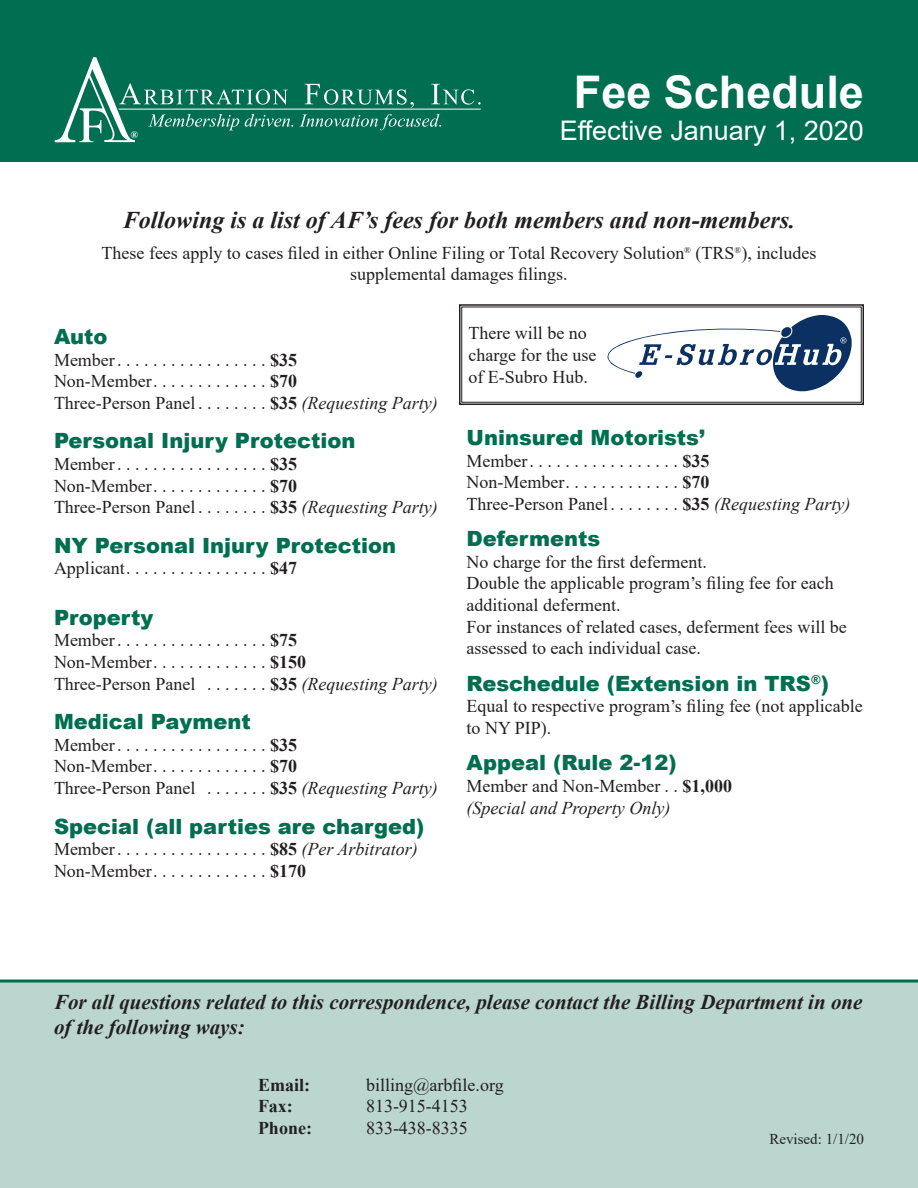
<style>
.page{position:relative;width:918px;height:1188px;background:#fff}
.page>*{position:absolute;margin:0;border:0;box-sizing:border-box;transform-origin:0 0}
.t1{font:700 45px "Arial";color:#fff}
.t2{font:27px "Arial";color:#fff}
.t3{font:italic 700 24px "Times New Roman";color:#231f20}
.t4{font:900 21px "Arial";color:#006e51}
.t5{font:italic 700 21px/25.2px "Times New Roman";color:#231f20}
.t6{font:18px/21.6px "Times New Roman";color:#231f20}
.t7{font:italic 18px/21.6px "Times New Roman";color:#231f20}
.t8{font:700 18px "Times New Roman";color:#231f20}
.t9{font:15px "Times New Roman";color:#231f20}
.t10{font:700 9.9px "Times New Roman";color:#fff}
.s1{font-weight:700}
.s2{font-style:italic}
.s3{font-style:normal}
.s4{font-weight:700;font-style:normal}
</style>
<div class="page">
<div style="left:0;top:0;width:918px;height:161px;background:#006e51"></div>
<div style="left:0;top:981px;width:918px;height:207px;background:#bad6ce"></div>
<hr style="left:0;top:980px;width:918px;height:2px;background:#006e51">
<svg style="left:459px;top:304px;width:405px;height:101px"></svg>
<svg style="left:305px;top:84px;width:109px;height:24px"></svg>
<svg style="left:431px;top:84px;width:50px;height:21px"></svg>
<hr style="left:119px;top:109px;width:362px;height:1px;background:#fff">
<svg style="left:55px;top:57px;width:238px;height:85px"></svg>
<svg style="left:299px;top:114px;width:142px;height:16px"></svg>
<p class="t10" style="left:131px;top:127px;width:9px">®</p>
<h1 class="t1" style="left:574px;top:60px;width:292px">Fee Schedule</h1>
<h2 class="t2" style="left:560px;top:112px;width:306px">Effective January 1, 2020</h2>
<h3 class="t3" style="left:123px;top:203px;width:674px">Following is a list of AF’s fees for both members and non-members.</h3>
<p class="t6" style="left:102px;top:241px;width:716px;text-align:center">These fees apply to cases filed in either Online Filing or Total Recovery Solution<sup>®</sup> (TRS<sup>®</sup>), includes supplemental damages filings.</p>
<p class="t4" style="left:54px;top:321px;width:55px">Auto</p>
<p class="t6" style="left:54px;top:348px;width:385px">Member . . . . . . . . . . . . . . . . . <span class="s1">$35<br></span>Non-Member . . . . . . . . . . . . . <span class="s1">$70<br></span>Three-Person Panel . . . . . . . . <span class="s1">$35</span> <span class="s2">(Requesting Party)</span></p>
<p class="t4" style="left:54px;top:426px;width:303px">Personal Injury Protection</p>
<p class="t6" style="left:54px;top:453px;width:385px">Member . . . . . . . . . . . . . . . . . <span class="s1">$35<br></span>Non-Member . . . . . . . . . . . . . <span class="s1">$70<br></span>Three-Person Panel . . . . . . . . <span class="s1">$35</span> <span class="s2">(Requesting Party)</span></p>
<p class="t4" style="left:54px;top:530px;width:344px">NY Personal Injury Protection</p>
<p class="t6" style="left:54px;top:557px;width:244px">Applicant . . . . . . . . . . . . . . . . <span class="s1">$47</span></p>
<p class="t4" style="left:54px;top:602px;width:101px">Property</p>
<p class="t6" style="left:54px;top:629px;width:385px">Member . . . . . . . . . . . . . . . . . <span class="s1">$75<br></span>Non-Member . . . . . . . . . . . . . <span class="s1">$150<br></span>Three-Person Panel . . . . . . . <span class="s1">$35</span> <span class="s2">(Requesting Party)</span></p>
<p class="t4" style="left:54px;top:706px;width:198px">Medical Payment</p>
<p class="t6" style="left:54px;top:733px;width:385px">Member . . . . . . . . . . . . . . . . . <span class="s1">$35<br></span>Non-Member . . . . . . . . . . . . . <span class="s1">$70<br></span>Three-Person Panel . . . . . . . <span class="s1">$35</span> <span class="s2">(Requesting Party)</span></p>
<p class="t4" style="left:54px;top:811px;width:372px">Special (all parties are charged)</p>
<p class="t6" style="left:54px;top:838px;width:365px">Member . . . . . . . . . . . . . . . . . <span class="s1">$85</span> <span class="s2">(Per Arbitrator)<br></span>Non-Member . . . . . . . . . . . . . <span class="s1">$170</span></p>
<p class="t6" style="left:468px;top:322px;width:130px">There will be no charge for the use of E-Subro Hub.</p>
<p class="t4" style="left:467px;top:422px;width:240px">Uninsured Motorists’</p>
<p class="t6" style="left:467px;top:449px;width:385px">Member . . . . . . . . . . . . . . . . . <span class="s1">$35<br></span>Non-Member . . . . . . . . . . . . . <span class="s1">$70<br></span>Three-Person Panel . . . . . . . . <span class="s1">$35</span> <span class="s2">(Requesting Party)</span></p>
<p class="t4" style="left:467px;top:524px;width:135px">Deferments</p>
<p class="t6" style="left:467px;top:550px;width:382px">No charge for the first deferment.<br>Double the applicable program’s filing fee for each additional deferment.<br>For instances of related cases, deferment fees will be assessed to each individual case.</p>
<p class="t4" style="left:467px;top:668px;width:364px">Reschedule (Extension in TRS<sup>®</sup>)</p>
<p class="t6" style="left:467px;top:695px;width:398px">Equal to respective program’s filing fee (not applicable to NY PIP).</p>
<p class="t4" style="left:467px;top:748px;width:212px">Appeal (Rule 2-12)</p>
<p class="t7" style="left:467px;top:775px;width:267px"><span class="s3">Member and Non-Member . .</span> <span class="s4">$1,000 </span>(Special and Property Only)</p>
<p class="t5" style="left:54px;top:989px;width:810px">For all questions related to this correspondence, please contact the Billing Department in one of the following ways:</p>
<p class="t8" style="left:258px;top:1072px;width:54px">Email:</p>
<p class="t6" style="left:366px;top:1073px;width:139px">billing@arbfile.org</p>
<p class="t8" style="left:258px;top:1093px;width:36px">Fax:</p>
<p class="t6" style="left:366px;top:1095px;width:103px">813-915-4153</p>
<p class="t8" style="left:258px;top:1115px;width:55px">Phone:</p>
<p class="t6" style="left:366px;top:1117px;width:103px">833-438-8335</p>
<p class="t9" style="left:769px;top:1129px;width:96px">Revised: 1/1/20</p>
</div>
